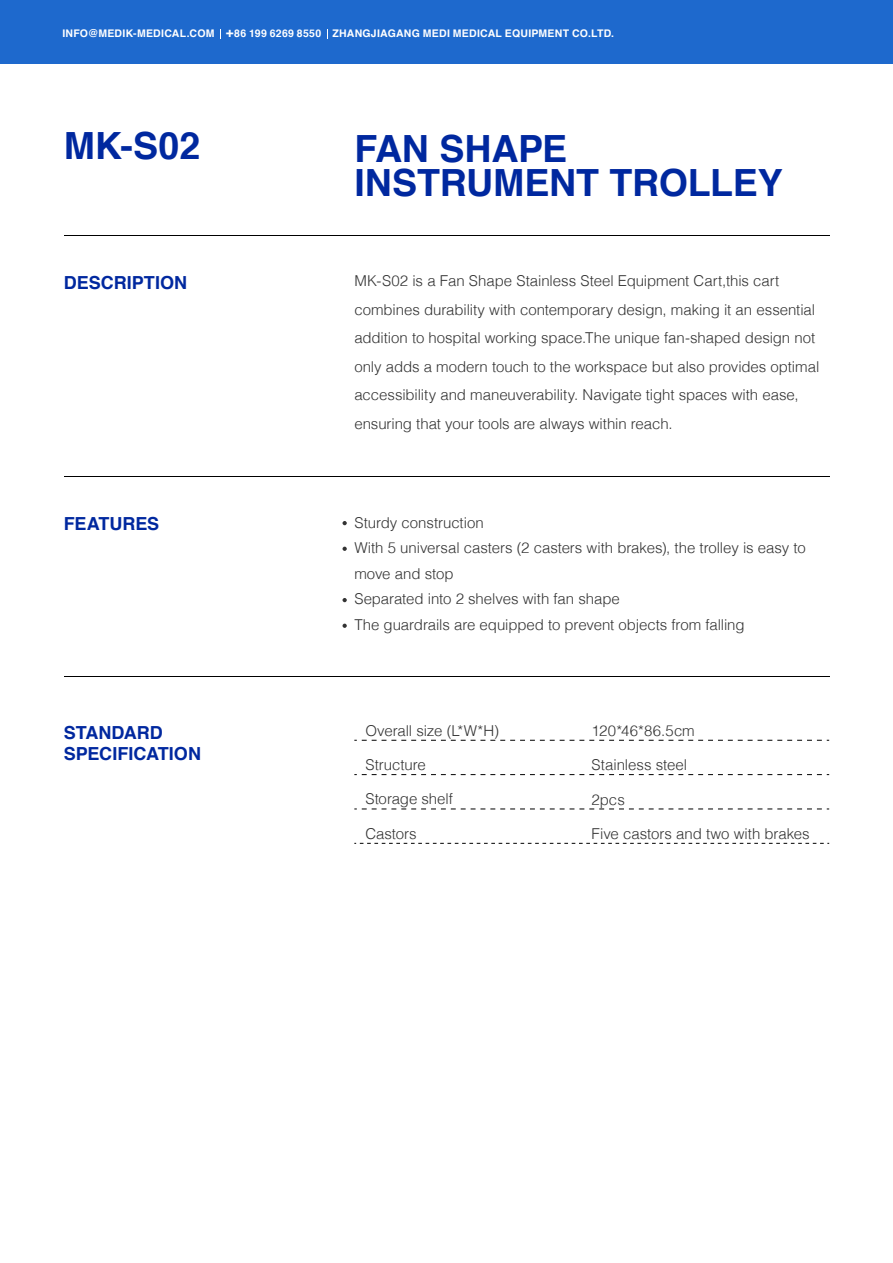
<style>
.page{position:relative;width:893px;height:1263px;background:#fff}
.page>*{position:absolute;margin:0;border:0;box-sizing:border-box;transform-origin:0 0}
.t1{font:700 37.5px/34.5px "Helvetica";letter-spacing:-.005em;color:#00289f}
.t2{font:700 18px/21.3px "Helvetica";color:#00289f}
.t3{font:300 15px/28.5px "Helvetica";letter-spacing:-.005em;color:#333}
.t4{font:700 10.5px "Helvetica";letter-spacing:.025em;color:#fff}
.s1{font-size:13.5px}
</style>
<div class="page">
<div style="left:0;top:0;width:893px;height:64px;background:#1e69cd"></div>
<hr style="left:64px;top:235px;width:765px;height:1px;background:#000">
<hr style="left:64px;top:676px;width:765px;height:1px;background:#000">
<hr style="left:64px;top:476px;width:765px;height:1px;background:#000">
<svg style="left:354px;top:740px;width:475px;height:1px"></svg>
<svg style="left:354px;top:809px;width:475px;height:1px"></svg>
<svg style="left:354px;top:774px;width:475px;height:1px"></svg>
<svg style="left:354px;top:843px;width:475px;height:1px"></svg>
<svg style="left:342px;top:521px;width:5px;height:4px"></svg>
<svg style="left:342px;top:547px;width:5px;height:4px"></svg>
<svg style="left:342px;top:598px;width:5px;height:4px"></svg>
<svg style="left:342px;top:624px;width:5px;height:4px"></svg>
<p class="t4" style="left:62px;top:25px;width:553px">INFO@MEDIK-MEDICAL.COM <span class="s1">+</span>86 199 6269 8550 ZHANGJIAGANG MEDI MEDICAL EQUIPMENT CO.LTD.</p>
<h1 class="t1" style="left:64px;top:129px;width:138px">MK-S02</h1>
<h1 class="t1" style="left:354px;top:132px;width:430px">FAN SHAPE<br>INSTRUMENT TROLLEY</h1>
<p class="t2" style="left:64px;top:272px;width:125px">DESCRIPTION</p>
<p class="t3" style="left:354px;top:266px;width:466px">MK-S02 is a Fan Shape Stainless Steel Equipment Cart,this cart combines durability with contemporary design, making it an essential addition to hospital working space.The unique fan-shaped design not only adds a modern touch to the workspace but also provides optimal accessibility and maneuverability. Navigate tight spaces with ease, ensuring that your tools are always within reach.</p>
<p class="t2" style="left:64px;top:513px;width:97px">FEATURES</p>
<p class="t3" style="left:354px;top:509px;width:453px;line-height:25.5px">Sturdy construction<br>With 5 universal casters (2 casters with brakes), the trolley is easy to move and stop<br>Separated into 2 shelves with fan shape<br>The guardrails are equipped to prevent objects from falling</p>
<p class="t2" style="left:64px;top:722px;width:139px">STANDARD<br>SPECIFICATION</p>
<p class="t3" style="left:365px;top:716px;width:135px">Overall size (L*W*H)</p>
<p class="t3" style="left:365px;top:750px;width:62px">Structure</p>
<p class="t3" style="left:365px;top:784px;width:89px">Storage shelf</p>
<p class="t3" style="left:365px;top:818px;width:53px">Castors</p>
<p class="t3" style="left:592px;top:716px;width:105px">120*46*86.5cm</p>
<p class="t3" style="left:592px;top:750px;width:97px">Stainless steel</p>
<p class="t3" style="left:592px;top:784px;width:35px">2pcs</p>
<p class="t3" style="left:592px;top:818px;width:220px">Five castors and two with brakes</p>
</div>
